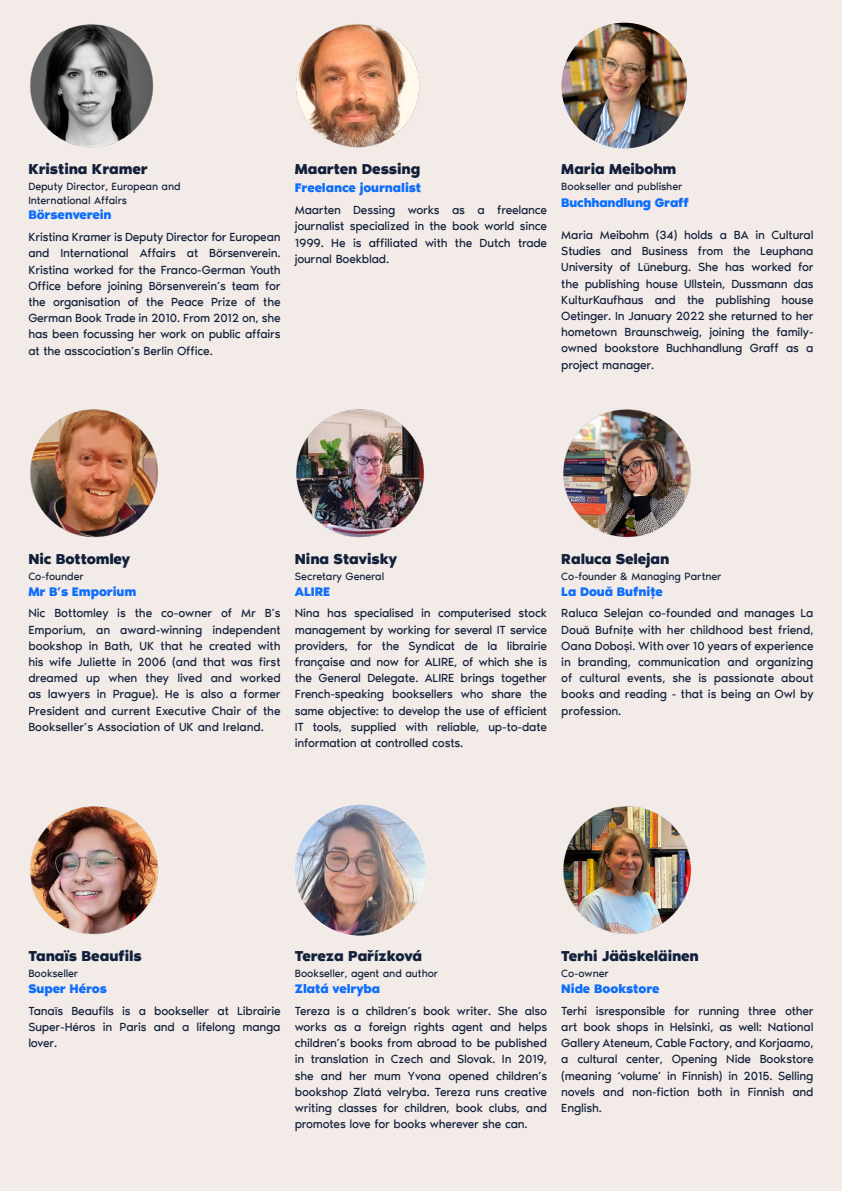
<style>
.page{position:relative;width:842px;height:1191px;background:#f3ebe8}
.page>*{position:absolute;margin:0;border:0;box-sizing:border-box;transform-origin:0 0}
.t1{font:700 14.8px "Noir Pro";letter-spacing:-.01em;color:#12213b}
.t2{font:700 12.8px "Noir Pro";letter-spacing:-.01em;color:#0d6efc}
.t3{font:12.1px/16.2px "Noir Pro";letter-spacing:-.015em;color:#12213b;text-align:justify}
.t4{font:10.8px "Noir Pro";letter-spacing:-.01em;color:#12213b}
</style>
<div class="page">
<img style="left:295px;top:407px;width:131px;height:131px;border-radius:65px">
<img style="left:28px;top:804px;width:131px;height:131px;border-radius:65px">
<img style="left:295px;top:23px;width:126px;height:125px;border-radius:63px">
<img style="left:28px;top:23px;width:126px;height:125px;border-radius:63px">
<img style="left:561px;top:23px;width:126px;height:125px;border-radius:63px">
<img style="left:561px;top:804px;width:131px;height:131px;border-radius:65px">
<img style="left:295px;top:804px;width:131px;height:131px;border-radius:65px">
<img style="left:28px;top:407px;width:131px;height:131px;border-radius:65px">
<img style="left:561px;top:407px;width:131px;height:131px;border-radius:65px">
<p class="t1" style="left:28px;top:157px;width:121px">Kristina Kramer</p>
<p class="t4" style="left:28px;top:178px;width:154px">Deputy Director, European and</p>
<p class="t4" style="left:28px;top:192px;width:100px">International Affairs</p>
<p class="t2" style="left:28px;top:204px;width:85px">Börsenverein</p>
<p class="t3" style="left:28px;top:228px;width:254px">Kristina Kramer is Deputy Director for European and International Affairs at Börsenverein.<br>Kristina worked for the Franco-German Youth Office before joining Börsenverein’s team for the organisation of the Peace Prize of the German Book Trade in 2010. From 2012 on, she has been focussing her work on public affairs at the asscociation’s Berlin Office.</p>
<p class="t1" style="left:295px;top:157px;width:127px">Maarten Dessing</p>
<p class="t2" style="left:295px;top:177px;width:128px">Freelance journalist</p>
<p class="t3" style="left:295px;top:201px;width:254px">Maarten Dessing works as a freelance journalist specialized in the book world since 1999. He is affiliated with the Dutch trade journal Boekblad.</p>
<p class="t1" style="left:561px;top:157px;width:116px">Maria Meibohm</p>
<p class="t4" style="left:561px;top:178px;width:123px">Bookseller and publisher</p>
<p class="t2" style="left:561px;top:192px;width:129px">Buchhandlung Graff</p>
<p class="t3" style="left:561px;top:226px;width:254px">Maria Meibohm (34) holds a BA in Cultural Studies and Business from the Leuphana University of Lüneburg. She has worked for the publishing house Ullstein, Dussmann das KulturKaufhaus and the publishing house Oetinger. In January 2022 she returned to her hometown Braunschweig, joining the family&shy;owned bookstore Buchhandlung Graff as a project manager.</p>
<p class="t1" style="left:28px;top:547px;width:103px">Nic Bottomley</p>
<p class="t4" style="left:28px;top:568px;width:57px">Co-founder</p>
<p class="t2" style="left:28px;top:581px;width:109px">Mr B’s Emporium</p>
<p class="t3" style="left:28px;top:604px;width:254px">Nic Bottomley is the co-owner of Mr B’s Emporium, an award-winning independent bookshop in Bath, UK that he created with his wife Juliette in 2006 (and that was first dreamed up when they lived and worked as lawyers in Prague). He is also a former President and current Executive Chair of the Bookseller’s Association of UK and Ireland.</p>
<p class="t1" style="left:295px;top:547px;width:104px">Nina Stavisky</p>
<p class="t4" style="left:295px;top:568px;width:91px">Secretary General</p>
<p class="t2" style="left:295px;top:581px;width:37px">ALIRE</p>
<p class="t3" style="left:295px;top:604px;width:254px">Nina has specialised in computerised stock management by working for several IT service providers, for the Syndicat de la librairie française and now for ALIRE, of which she is the General Delegate. ALIRE brings together French-speaking booksellers who share the same objective: to develop the use of efficient IT tools, supplied with reliable, up-to-date information at controlled costs.</p>
<p class="t1" style="left:561px;top:547px;width:109px">Raluca Selejan</p>
<p class="t4" style="left:561px;top:568px;width:162px">Co-founder &amp; Managing Partner</p>
<p class="t2" style="left:561px;top:581px;width:103px">La Două Bufnițe</p>
<p class="t3" style="left:561px;top:604px;width:254px">Raluca Selejan co-founded and manages La Două Bufnițe with her childhood best friend, Oana Doboși. With over 10 years of experience in branding, communication and organizing of cultural events, she is passionate about books and reading - that is being an Owl by profession.</p>
<p class="t1" style="left:28px;top:944px;width:115px">Tanaïs Beaufils</p>
<p class="t4" style="left:28px;top:965px;width:51px">Bookseller</p>
<p class="t2" style="left:28px;top:978px;width:80px">Super Héros</p>
<p class="t3" style="left:28px;top:1001px;width:254px">Tanaïs Beaufils is a bookseller at Librairie Super-Héros in Paris and a lifelong manga lover.</p>
<p class="t1" style="left:295px;top:944px;width:129px">Tereza Pařízková</p>
<p class="t4" style="left:295px;top:965px;width:145px">Bookseller, agent and author</p>
<p class="t2" style="left:295px;top:978px;width:87px">Zlatá velryba</p>
<p class="t3" style="left:295px;top:1001px;width:254px">Tereza is a children’s book writer. She also works as a foreign rights agent and helps children’s books from abroad to be published in translation in Czech and Slovak. In 2019, she and her mum Yvona opened children’s bookshop Zlatá velryba. Tereza runs creative writing classes for children, book clubs, and promotes love for books wherever she can.</p>
<p class="t1" style="left:561px;top:944px;width:139px">Terhi Jääskeläinen</p>
<p class="t4" style="left:561px;top:965px;width:49px">Co-owner</p>
<p class="t2" style="left:561px;top:978px;width:100px">Nide Bookstore</p>
<p class="t3" style="left:561px;top:1001px;width:254px">Terhi isresponsible for running three other art book shops in Helsinki, as well: National Gallery Ateneum, Cable Factory, and Korjaamo, a cultural center, Opening Nide Bookstore (meaning ‘volume’ in Finnish) in 2015. Selling novels and non-fiction both in Finnish and English.</p>
</div>
